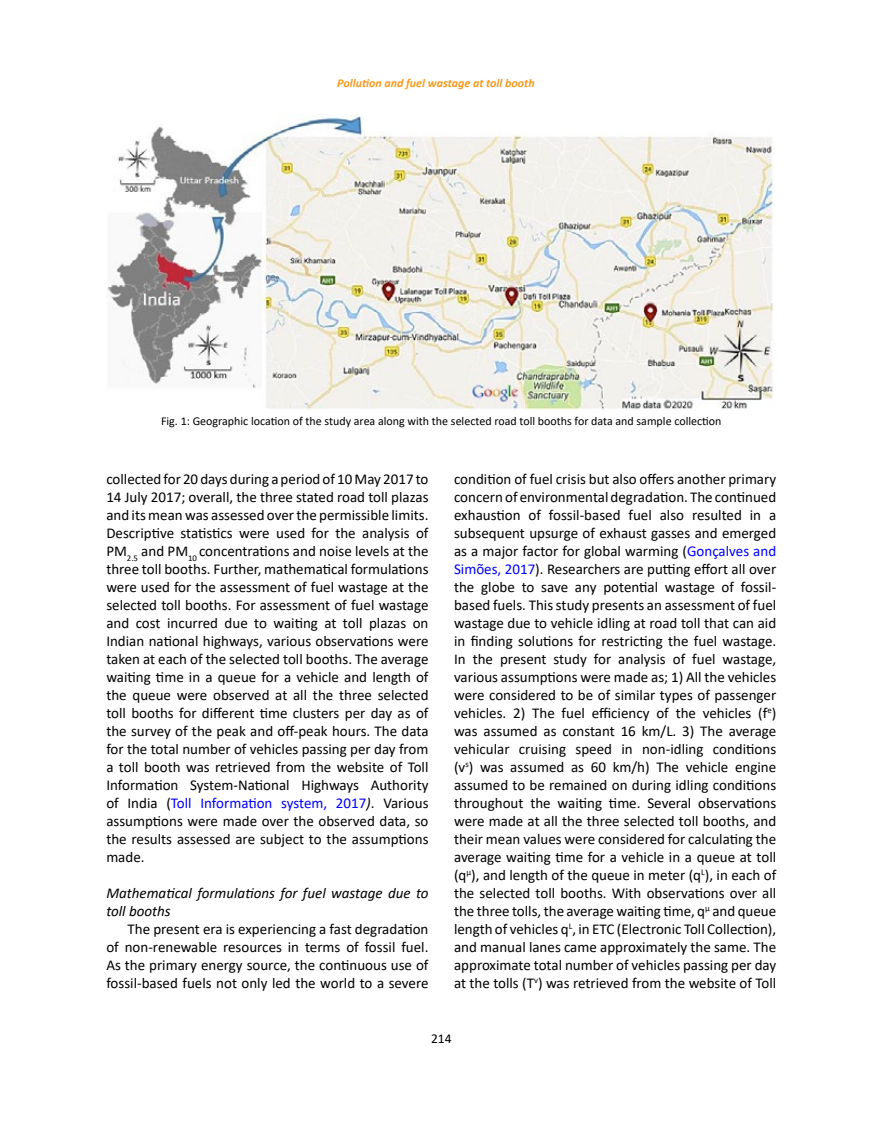
<style>
.page{position:relative;width:872px;height:1127px;background:#fff}
.page>*{position:absolute;margin:0;border:0;box-sizing:border-box;transform-origin:0 0}
.t1{font:15px/18px "Calibri";color:#000;text-align:justify}
.t2{font:italic 15px/18px "Calibri";color:#000}
.t3{font:13.5px "Calibri";color:#000}
.t4{font:12px "Calibri";color:#000}
.t5{font:italic 700 12px "Calibri";color:#f8991d}
.s1{color:#00f}
.s2{font-style:italic}
</style>
<div class="page">
<img style="left:107px;top:115px;width:668px;height:296px">
<p class="t5" style="left:337px;top:75px;width:199px">Pollution and fuel wastage at toll booth</p>
<p class="t4" style="left:161px;top:413px;width:562px">Fig. 1: Geographic location of the study area along with the selected road toll booths for data and sample collection</p>
<p class="t1" style="left:106px;top:470px;width:324px">collected for 20 days during a period of 10 May 2017 to 14 July 2017; overall, the three stated road toll plazas and its mean was assessed over the permissible limits.<br>Descriptive statistics were used for the analysis of PM<sub>2.5</sub> and PM<sub>10</sub> concentrations and noise levels at the three toll booths. Further, mathematical formulations were used for the assessment of fuel wastage at the selected toll booths. For assessment of fuel wastage and cost incurred due to waiting at toll plazas on Indian national highways, various observations were taken at each of the selected toll booths. The average waiting time in a queue for a vehicle and length of the queue were observed at all the three selected toll booths for different time clusters per day as of the survey of the peak and off-peak hours. The data for the total number of vehicles passing per day from a toll booth was retrieved from the website of Toll Information System-National Highways Authority of India (<span class="s1">Toll Information system, 2017</span><span class="s2">)</span>. Various assumptions were made over the observed data, so the results assessed are subject to the assumptions made.</p>
<p class="t2" style="left:106px;top:883px;width:324px">Mathematical formulations for fuel wastage due to toll booths</p>
<p class="t1" style="left:106px;top:920px;width:324px;text-indent:21px">The present era is experiencing a fast degradation of non-renewable resources in terms of fossil fuel.<br>As the primary energy source, the continuous use of fossil-based fuels not only led the world to a severe</p>
<p class="t1" style="left:454px;top:470px;width:324px">condition of fuel crisis but also offers another primary concern of environmental degradation. The continued exhaustion of fossil-based fuel also resulted in a subsequent upsurge of exhaust gasses and emerged as a major factor for global warming (<span class="s1">Gonçalves and Simões, 2017</span>). Researchers are putting effort all over the globe to save any potential wastage of fossil&shy;based fuels. This study presents an assessment of fuel wastage due to vehicle idling at road toll that can aid in finding solutions for restricting the fuel wastage.<br>In the present study for analysis of fuel wastage, various assumptions were made as; 1) All the vehicles were considered to be of similar types of passenger vehicles. 2) The fuel efficiency of the vehicles (f<sup>e</sup>) was assumed as constant 16 km/L. 3) The average vehicular cruising speed in non-idling conditions (v<sup>s</sup>) was assumed as 60 km/h) The vehicle engine assumed to be remained on during idling conditions throughout the waiting time. Several observations were made at all the three selected toll booths, and their mean values were considered for calculating the average waiting time for a vehicle in a queue at toll (q<sup>µ</sup>), and length of the queue in meter (q<sup>L</sup>), in each of the selected toll booths. With observations over all the three tolls, the average waiting time, q<sup>µ</sup> and queue length of vehicles q<sup>L</sup>, in ETC (Electronic Toll Collection), and manual lanes came approximately the same. The approximate total number of vehicles passing per day at the tolls (T<sup>v</sup>) was retrieved from the website of Toll</p>
<p class="t3" style="left:431px;top:1029px;width:22px">214</p>
</div>
